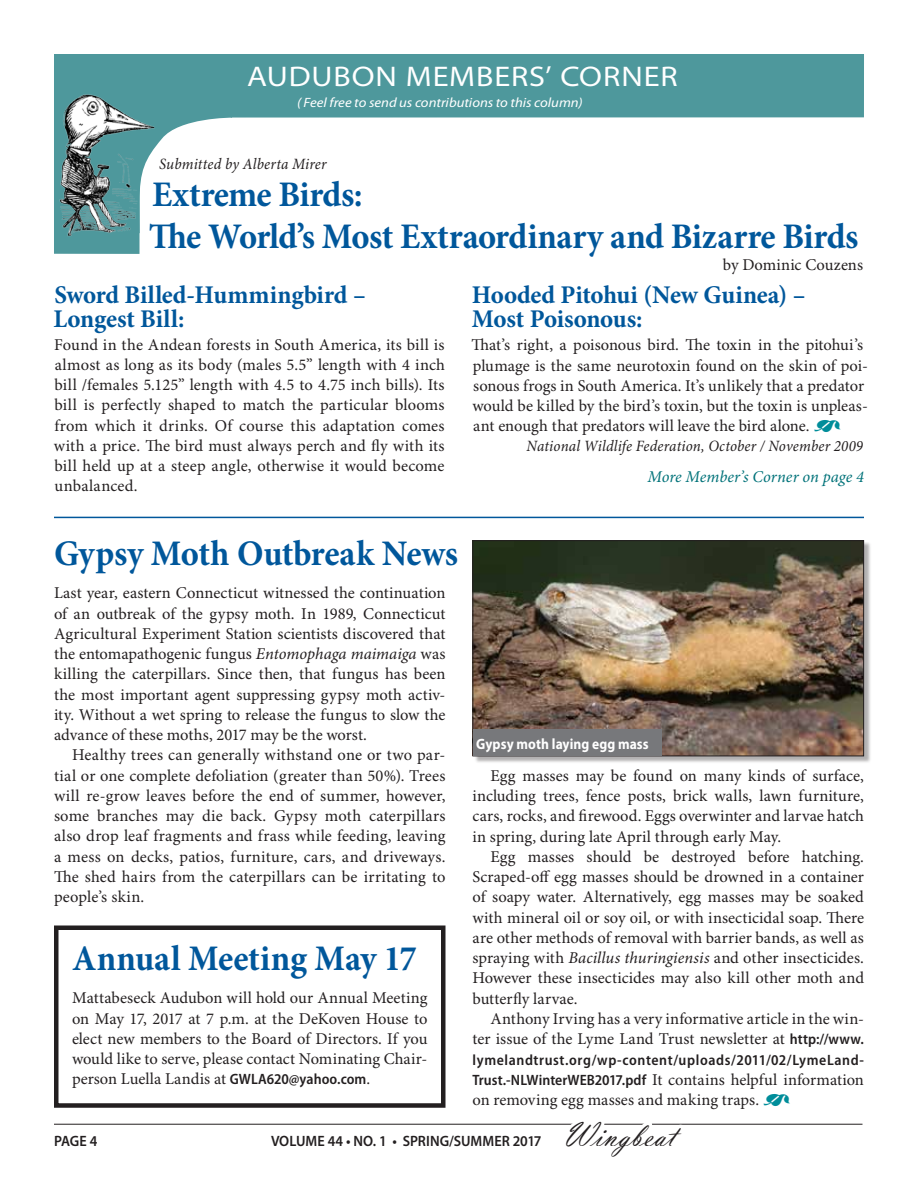
<style>
.page{position:relative;width:918px;height:1188px;background:#fff}
.page>*{position:absolute;margin:0;border:0;box-sizing:border-box;transform-origin:0 0}
.t1{font:700 36px/42px "Minion Pro";letter-spacing:-.01em;color:#00579b;scale:.96 1}
.t2{font:36px "Vladimir Scr D";letter-spacing:.025em;color:#231f20;scale:.9 1}
.t3{font:semi-expanded 28.5px "Myriad Pro";letter-spacing:.03em;color:#fff;scale:1.04 1}
.t4{font:700 25.5px/24px "Minion Pro";letter-spacing:-.01em;color:#00579b}
.t5{font:16.5px/20.2px "Minion Pro";color:#231f20;text-align:justify}
.t6{font:italic 16.5px "Minion Pro";color:#007279}
.t7{font:italic 15.75px "Minion Pro";letter-spacing:.01em;color:#231f20;scale:.95 1}
.t8{font:600 semi-condensed 15px "Myriad Pro";letter-spacing:.04em;color:#231f20}
.t9{font:600 15px "Myriad Pro";color:#231f20;scale:.95 1}
.t10{font:700 15px "Myriad Pro";letter-spacing:.005em;color:#fff;scale:.9 1}
.t11{font:italic 13.5px "Myriad Pro";color:#fff;scale:1.09 1}
.s1{font-family:"Type Embellishments One Let Plain";font-size:21px;color:#008d9a}
.s2{font-style:italic}
.s3{font-family:"Myriad Pro";font-weight:600;font-stretch:semi-condensed;font-size:15px}
</style>
<div class="page">
<div style="left:232px;top:54px;width:632px;height:64px;background:#4e989c"></div>
<svg style="left:54px;top:54px;width:178px;height:200px"></svg>
<img style="left:54px;top:94px;width:106px;height:142px">
<hr style="left:54px;top:517px;width:810px;height:1px;background:#00579b">
<div style="left:54px;top:926px;width:392px;height:182px;border:4px solid #231f20"></div>
<hr style="left:54px;top:1124px;width:808px;height:1px;background:#231f20">
<svg style="left:559px;top:1123px;width:140px;height:2px"></svg>
<div style="left:474px;top:542px;width:397px;height:222px;background:#231f20;opacity:.35"></div>
<img style="left:474px;top:542px;width:388px;height:212px">
<div style="left:472px;top:540px;width:392px;height:216px;border:1px solid #231f20"></div>
<div style="left:473px;top:729px;width:189px;height:27px;background:#77787b"></div>
<h2 class="t3" style="left:247px;top:61px;width:415px">AUDUBON MEMBERS’ CORNER</h2>
<p class="t11" style="left:297px;top:95px;width:263px">( Feel free to send us contributions to this column)</p>
<p class="t7" style="left:159px;top:154px;width:178px">Submitted by Alberta Mirer</p>
<h1 class="t1" style="left:149px;top:175px;width:741px">Extreme Birds:<br>The World’s Most Extraordinary and Bizarre Birds</h1>
<p class="t5" style="left:723px;top:255px;width:142px">by Dominic Couzens</p>
<h3 class="t4" style="left:53px;top:284px;width:314px">Sword Billed-Hummingbird –<br>Longest Bill:</h3>
<p class="t5" style="left:54px;top:335px;width:393px">Found in the Andean forests in South America, its bill is almost as long as its body (males 5.5” length with 4 inch bill /females 5.125” length with 4.5 to 4.75 inch bills). Its bill is perfectly shaped to match the particular blooms from which it drinks. Of course this adaptation comes with a price. The bird must always perch and fly with its bill held up at a steep angle, otherwise it would become unbalanced.</p>
<h3 class="t4" style="left:472px;top:284px;width:335px">Hooded Pitohui (New Guinea) –<br>Most Poisonous:</h3>
<p class="t5" style="left:471px;top:336px;width:398px;text-align:left">That’s right, a poisonous bird. The toxin in the pitohui’s plumage is the same neurotoxin found on the skin of poi&shy;sonous frogs in South America. It’s unlikely that a predator would be killed by the bird’s toxin, but the toxin is unpleas&shy;ant enough that predators will leave the bird alone. <span class="s1">_</span></p>
<p class="t7" style="left:527px;top:436px;width:356px">National Wildlife Federation, October / November 2009</p>
<p class="t6" style="left:647px;top:467px;width:218px">More Member’s Corner on page 4</p>
<h1 class="t1" style="left:54px;top:534px;width:423px">Gypsy Moth Outbreak News</h1>
<p class="t5" style="left:54px;top:584px;width:393px">Last year, eastern Connecticut witnessed the continuation of an outbreak of the gypsy moth. In 1989, Connecticut Agricultural Experiment Station scientists discovered that the entomapathogenic fungus <span class="s2">Entomophaga maimaiga</span> was killing the caterpillars. Since then, that fungus has been the most important agent suppressing gypsy moth activ&shy;ity. Without a wet spring to release the fungus to slow the advance of these moths, 2017 may be the worst.</p>
<p class="t5" style="left:54px;top:746px;width:393px;text-indent:18px">Healthy trees can generally withstand one or two par&shy;tial or one complete defoliation (greater than 50%). Trees will re-grow leaves before the end of summer, however, some branches may die back. Gypsy moth caterpillars also drop leaf fragments and frass while feeding, leaving a mess on decks, patios, furniture, cars, and driveways.<br>The shed hairs from the caterpillars can be irritating to people’s skin.</p>
<h1 class="t1" style="left:72px;top:939px;width:361px">Annual Meeting May 17</h1>
<p class="t5" style="left:72px;top:989px;width:357px">Mattabeseck Audubon will hold our Annual Meeting on May 17, 2017 at 7 p.m. at the DeKoven House to elect new members to the Board of Directors. If you would like to serve, please contact Nominating Chair&shy;person Luella Landis at <span class="s3">GWLA620@yahoo.com</span>.</p>
<p class="t10" style="left:476px;top:734px;width:193px">Gypsy moth laying egg mass</p>
<p class="t5" style="left:473px;top:766px;width:393px;text-indent:18px">Egg masses may be found on many kinds of surface, including trees, fence posts, brick walls, lawn furniture, cars, rocks, and firewood. Eggs overwinter and larvae hatch in spring, during late April through early May.</p>
<p class="t5" style="left:473px;top:847px;width:393px;text-indent:18px">Egg masses should be destroyed before hatching.<br>Scraped-off egg masses should be drowned in a container of soapy water. Alternatively, egg masses may be soaked with mineral oil or soy oil, or with insecticidal soap. There are other methods of removal with barrier bands, as well as spraying with <span class="s2">Bacillus thuringiensis</span> and other insecticides.<br>However these insecticides may also kill other moth and butterfly larvae.</p>
<p class="t5" style="left:473px;top:1009px;width:393px;text-align:right">Anthony Irving has a very informative article in the win&shy;ter issue of the Lyme Land Trust newsletter at <span class="s3">http://www.</span></p>
<p class="t8" style="left:472px;top:1051px;width:393px">lymelandtrust.org/wp-content/uploads/2011/02/LymeLand-</p>
<p class="t5" style="left:472px;top:1070px;width:393px"><span class="s3">Trust.-NLWinterWEB2017.pdf</span> It contains helpful information on removing egg masses and making traps. <span class="s1">_</span></p>
<p class="t9" style="left:54px;top:1132px;width:47px">PAGE 4</p>
<p class="t9" style="left:271px;top:1132px;width:286px">VOLUME 44 • NO. 1 • SPRING/SUMMER 2017</p>
<h1 class="t2" style="left:563px;top:1113px;width:126px">Wingbeat</h1>
</div>
